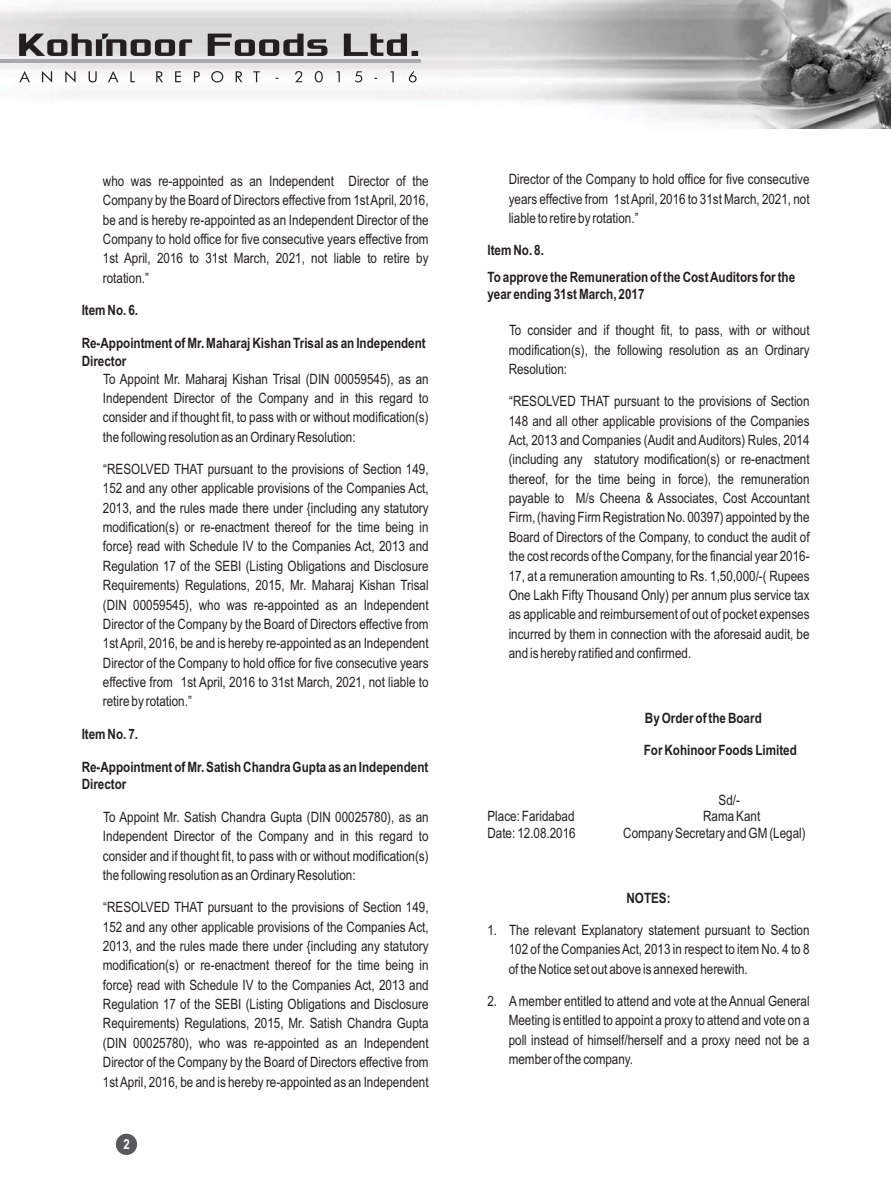
<style>
.page{position:relative;width:891px;height:1190px;background:#fff}
.page>*{position:absolute;margin:0;border:0;box-sizing:border-box;transform-origin:0 0}
.t1{font:14.25px/19.4px "Arial Narrow";color:#231f20;text-align:justify}
.t2{font:700 14.25px/17.9px "Arial Narrow";color:#231f20}
.t3{font:700 13.8px "Arial Narrow";color:#fff}
</style>
<div class="page">
<div style="left:116px;top:1133px;width:21px;height:21px;background:#58595b;border-radius:50%"></div>
<img style="left:0;top:0;width:891px;height:129px">
<hr style="left:0;top:60px;width:420px;height:3px;background:#a7a9ac">
<svg style="left:19px;top:34px;width:399px;height:22px;background:#8b8989"></svg>
<svg style="left:19px;top:71px;width:398px;height:12px"></svg>
<p class="t1" style="left:103px;top:172px;width:327px">who was re-appointed as an Independent Director of the Company by the Board of Directors effective from 1stApril, 2016, be and is hereby re-appointed as an Independent Director of the Company to hold office for five consecutive years effective from 1st April, 2016 to 31st March, 2021, not liable to retire by rotation.”</p>
<p class="t2" style="left:82px;top:303px;width:58px">Item No. 6.</p>
<p class="t2" style="left:82px;top:335px;width:346px">Re-Appointment of Mr. Maharaj Kishan Trisal as an Independent<br>Director</p>
<p class="t1" style="left:103px;top:370px;width:327px">To Appoint Mr. Maharaj Kishan Trisal (DIN 00059545), as an Independent Director of the Company and in this regard to consider and if thought fit, to pass with or without modification(s) the following resolution as an Ordinary Resolution:</p>
<p class="t1" style="left:103px;top:460px;width:327px">“RESOLVED THAT pursuant to the provisions of Section 149, 152 and any other applicable provisions of the Companies Act, 2013, and the rules made there under {including any statutory modification(s) or re-enactment thereof for the time being in force} read with Schedule IV to the Companies Act, 2013 and Regulation 17 of the SEBI (Listing Obligations and Disclosure Requirements) Regulations, 2015, Mr. Maharaj Kishan Trisal (DIN 00059545), who was re-appointed as an Independent Director of the Company by the Board of Directors effective from 1stApril, 2016, be and is hereby re-appointed as an Independent Director of the Company to hold office for five consecutive years effective from 1st April, 2016 to 31st March, 2021, not liable to retire by rotation.”</p>
<p class="t2" style="left:82px;top:726px;width:58px">Item No. 7.</p>
<p class="t2" style="left:82px;top:759px;width:348px">Re-Appointment of Mr. Satish Chandra Gupta as an Independent<br>Director</p>
<p class="t1" style="left:103px;top:808px;width:327px">To Appoint Mr. Satish Chandra Gupta (DIN 00025780), as an Independent Director of the Company and in this regard to consider and if thought fit, to pass with or without modification(s) the following resolution as an Ordinary Resolution:</p>
<p class="t1" style="left:103px;top:899px;width:327px">“RESOLVED THAT pursuant to the provisions of Section 149, 152 and any other applicable provisions of the Companies Act, 2013, and the rules made there under {including any statutory modification(s) or re-enactment thereof for the time being in force} read with Schedule IV to the Companies Act, 2013 and Regulation 17 of the SEBI (Listing Obligations and Disclosure Requirements) Regulations, 2015, Mr. Satish Chandra Gupta (DIN 00025780), who was re-appointed as an Independent Director of the Company by the Board of Directors effective from 1stApril, 2016, be and is hereby re-appointed as an Independent</p>
<p class="t3" style="left:124px;top:1139px;width:8px">2</p>
<p class="t1" style="left:509px;top:171px;width:302px">Director of the Company to hold office for five consecutive years effective from 1stApril, 2016 to 31st March, 2021, not liable to retire by rotation.”</p>
<p class="t2" style="left:487px;top:239px;width:309px;line-height:26.1px">Item No. 8.<br>To approve the Remuneration of the CostAuditors for the</p>
<p class="t2" style="left:487px;top:287px;width:159px">year ending 31st March, 2017</p>
<p class="t1" style="left:509px;top:322px;width:302px">To consider and if thought fit, to pass, with or without modification(s), the following resolution as an Ordinary Resolution:</p>
<p class="t1" style="left:509px;top:393px;width:302px">“RESOLVED THAT pursuant to the provisions of Section 148 and all other applicable provisions of the Companies Act, 2013 and Companies (Audit and Auditors) Rules, 2014 (including any statutory modification(s) or re-enactment thereof, for the time being in force), the remuneration payable to M/s Cheena &amp; Associates, Cost Accountant Firm, (having Firm Registration No. 00397) appointed by the Board of Directors of the Company, to conduct the audit of the cost records of the Company, for the financial year 2016- 17, at a remuneration amounting to Rs. 1,50,000/-( Rupees One Lakh Fifty Thousand Only) per annum plus service tax as applicable and reimbursement of out of pocket expenses incurred by them in connection with the aforesaid audit, be and is hereby ratified and confirmed.</p>
<p class="t2" style="left:645px;top:710px;width:118px">By Order of the Board</p>
<p class="t2" style="left:644px;top:743px;width:155px">For Kohinoor Foods Limited</p>
<p class="t1" style="left:719px;top:791px;width:23px">Sd/-</p>
<p class="t1" style="left:487px;top:807px;width:89px">Place: Faridabad</p>
<p class="t1" style="left:703px;top:807px;width:59px">Rama Kant</p>
<p class="t1" style="left:487px;top:824px;width:90px">Date: 12.08.2016</p>
<p class="t1" style="left:623px;top:824px;width:184px">Company Secretary and GM (Legal)</p>
<p class="t2" style="left:626px;top:890px;width:46px">NOTES:</p>
<p class="t1" style="left:509px;top:921px;width:302px;text-indent:-21px">1. The relevant Explanatory statement pursuant to Section 102 of the Companies Act, 2013 in respect to item No. 4 to 8 of the Notice set out above is annexed herewith.</p>
<p class="t1" style="left:509px;top:992px;width:302px;text-indent:-21px">2. A member entitled to attend and vote at the Annual General Meeting is entitled to appoint a proxy to attend and vote on a poll instead of himself/herself and a proxy need not be a member of the company.</p>
</div>
